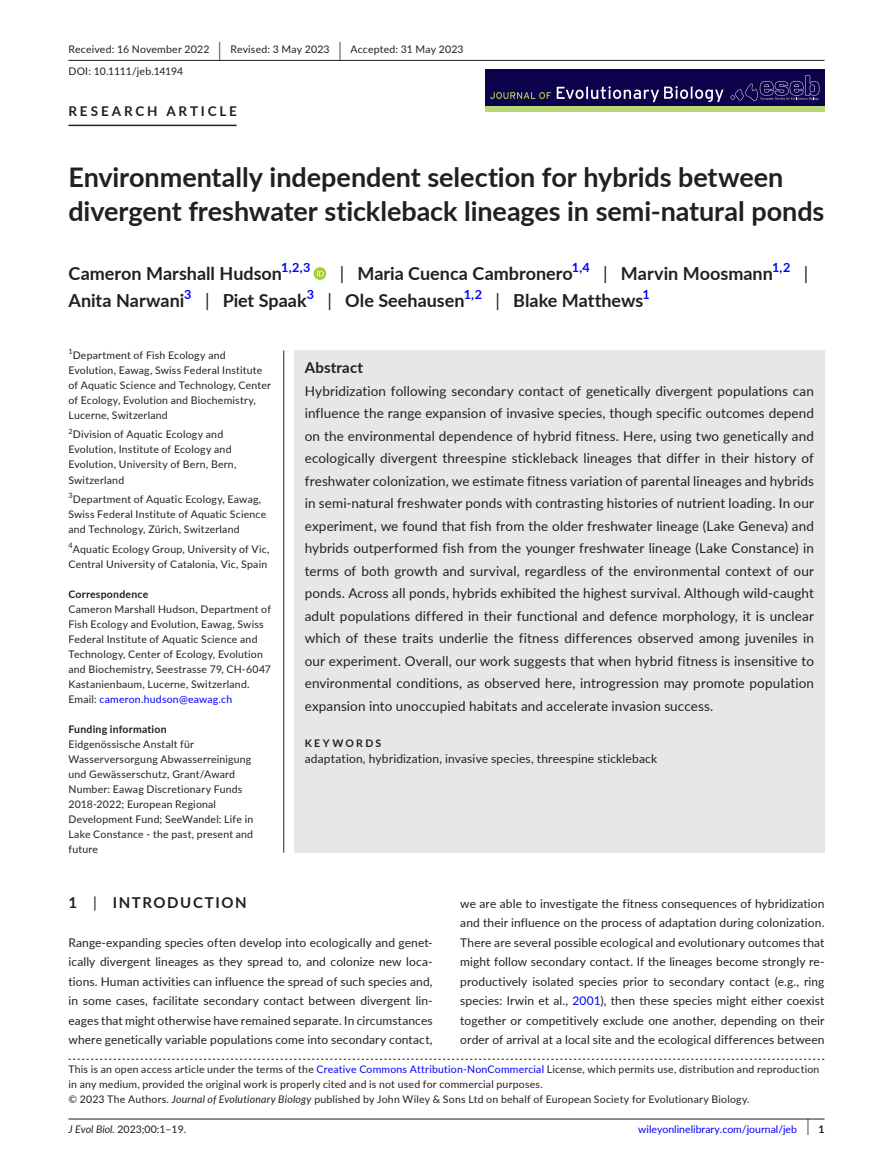
<style>
.page{position:relative;width:893px;height:1174px;background:#fff}
.page>*{position:absolute;margin:0;border:0;box-sizing:border-box;transform-origin:0 0}
.t1{font:700 27px/34.5px "Lato";color:#231f20}
.t2{font:700 18px "Lato";color:#231f20}
.t3{font:18px "Lato";color:#231f20}
.t4{font:700 15px "Lato";letter-spacing:.1em;color:#231f20}
.t5{font:700 15px "Lato";letter-spacing:.015em;color:#231f20}
.t6{font:13.5px/22.5px "Lato";letter-spacing:.01em;color:#231f20;text-align:justify}
.t7{font:700 13.5px "Lato";letter-spacing:.21em;color:#231f20}
.t8{font:700 12.6px "Lato";color:#00f}
.t9{font:12px/19.5px "Lato";letter-spacing:.01em;color:#231f20;text-align:justify}
.t10{font:10.5px/15px "Lato";letter-spacing:.02em;color:#231f20}
.t11{font:10.5px "Lato";color:#00f}
.t12{font:700 10.5px "Lato";letter-spacing:.02em;color:#231f20}
.t13{font:700 10.5px "Lato";letter-spacing:.22em;color:#231f20}
.t14{font:7.35px "Lato";color:#231f20}
.s1{font-size:19.65px}
.s2{font-weight:400}
.s3{color:#00f}
.s4{font-style:italic}
.s5{font-size:17.4px;color:#231f20}
.s6{font-weight:700;color:#231f20}
</style>
<div class="page">
<hr style="left:68px;top:1118px;width:756px;height:1px;background:#231f20">
<div style="left:485px;top:70px;width:339px;height:42px;background:#0d024c"></div>
<div style="left:485px;top:107px;width:339px;height:5px;background:#bad976"></div>
<svg style="left:490px;top:92px;width:61px;height:7px"></svg>
<svg style="left:557px;top:86px;width:166px;height:16px"></svg>
<svg style="left:730px;top:75px;width:89px;height:26px"></svg>
<hr style="left:68px;top:60px;width:756px;height:1px;background:#231f20">
<hr style="left:68px;top:125px;width:169px;height:1px;background:#231f20">
<svg style="left:314px;top:267px;width:12px;height:13px"></svg>
<svg style="left:317px;top:269px;width:7px;height:7px"></svg>
<svg style="left:68px;top:1058px;width:756px;height:1px"></svg>
<hr style="left:283px;top:350px;width:1px;height:502px;background:#231f20">
<div style="left:294px;top:350px;width:530px;height:423px;background:#e6e7e9"></div>
<div style="left:294px;top:773px;width:530px;height:79px;background:#e6e7e9"></div>
<p class="t10" style="left:68px;top:38px;width:397px;line-height:21.8px">Received: 16 November 2022 <span class="s1">|</span> Revised: 3 May 2023 <span class="s1">|</span> Accepted: 31 May 2023<br>DOI: 10.1111/jeb.14194</p>
<p class="t7" style="left:68px;top:101px;width:170px">RESEARCH ARTICLE</p>
<h1 class="t1" style="left:68px;top:159px;width:757px">Environmentally independent selection for hybrids between divergent freshwater stickleback lineages in semi-natural ponds</h1>
<h2 class="t2" style="left:68px;top:260px;width:215px">Cameron Marshall Hudson</h2>
<p class="t8" style="left:281px;top:258px;width:31px">1,2,3</p>
<h2 class="t2" style="left:340px;top:260px;width:235px"><span class="s2">|</span> Maria Cuenca Cambronero</h2>
<p class="t8" style="left:572px;top:258px;width:19px">1,4</p>
<h2 class="t2" style="left:603px;top:260px;width:171px"><span class="s2">|</span> Marvin Moosmann</h2>
<p class="t8" style="left:772px;top:258px;width:20px">1,2</p>
<h2 class="t3" style="left:804px;top:260px;width:6px">|</h2>
<h2 class="t2" style="left:68px;top:287px;width:117px">Anita Narwani</h2>
<p class="t8" style="left:184px;top:285px;width:9px">3</p>
<h2 class="t2" style="left:205px;top:287px;width:103px"><span class="s2">|</span> Piet Spaak</h2>
<p class="t8" style="left:307px;top:285px;width:9px">3</p>
<h2 class="t2" style="left:328px;top:287px;width:138px"><span class="s2">|</span> Ole Seehausen</h2>
<p class="t8" style="left:464px;top:285px;width:20px">1,2</p>
<h2 class="t2" style="left:495px;top:287px;width:149px"><span class="s2">|</span> Blake Matthews</h2>
<p class="t8" style="left:643px;top:285px;width:9px">1</p>
<p class="t14" style="left:68px;top:346px;width:6px">1</p>
<p class="t10" style="left:68px;top:347px;width:204px;text-indent:4px">Department of Fish Ecology and Evolution, Eawag, Swiss Federal Institute of Aquatic Science and Technology, Center of Ecology, Evolution and Biochemistry, Lucerne, Switzerland</p>
<p class="t10" style="left:68px;top:427px;width:169px"><sup>2</sup>Division of Aquatic Ecology and<br>Evolution, Institute of Ecology and<br>Evolution, University of Bern, Bern,<br>Switzerland</p>
<p class="t10" style="left:68px;top:491px;width:199px"><sup>3</sup>Department of Aquatic Ecology, Eawag,<br>Swiss Federal Institute of Aquatic Science and Technology, Zürich, Switzerland</p>
<p class="t10" style="left:68px;top:541px;width:203px"><sup>4</sup>Aquatic Ecology Group, University of Vic,<br>Central University of Catalonia, Vic, Spain</p>
<p class="t12" style="left:68px;top:586px;width:81px">Correspondence</p>
<p class="t10" style="left:68px;top:601px;width:204px">Cameron Marshall Hudson, Department of Fish Ecology and Evolution, Eawag, Swiss Federal Institute of Aquatic Science and Technology, Center of Ecology, Evolution and Biochemistry, Seestrasse 79, CH-6047<br>Kastanienbaum, Lucerne, Switzerland.<br>Email: <span class="s3">cameron.hudson@eawag.ch</span></p>
<p class="t12" style="left:68px;top:721px;width:100px">Funding information</p>
<p class="t10" style="left:68px;top:736px;width:186px">Eidgenössische Anstalt für<br>Wasserversorgung Abwasserreinigung und Gewässerschutz, Grant/Award<br>Number: Eawag Discretionary Funds<br>2018-2022; European Regional<br>Development Fund; SeeWandel: Life in<br>Lake Constance - the past, present and future</p>
<h3 class="t5" style="left:305px;top:356px;width:60px">Abstract</h3>
<p class="t6" style="left:305px;top:379px;width:511px">Hybridization following secondary contact of genetically divergent populations can influence the range expansion of invasive species, though specific outcomes depend on the environmental dependence of hybrid fitness. Here, using two genetically and ecologically divergent threespine stickleback lineages that differ in their history of freshwater colonization, we estimate fitness variation of parental lineages and hybrids in semi-natural freshwater ponds with contrasting histories of nutrient loading. In our experiment, we found that fish from the older freshwater lineage (Lake Geneva) and hybrids outperformed fish from the younger freshwater lineage (Lake Constance) in terms of both growth and survival, regardless of the environmental context of our ponds. Across all ponds, hybrids exhibited the highest survival. Although wild-caught adult populations differed in their functional and defence morphology, it is unclear which of these traits underlie the fitness differences observed among juveniles in our experiment. Overall, our work suggests that when hybrid fitness is insensitive to environmental conditions, as observed here, introgression may promote population expansion into unoccupied habitats and accelerate invasion success.</p>
<p class="t13" style="left:305px;top:735px;width:78px">KEYWORDS</p>
<p class="t9" style="left:305px;top:748px;width:354px">adaptation, hybridization, invasive species, threespine stickleback</p>
<h3 class="t4" style="left:68px;top:891px;width:180px">1 <span class="s2">|</span> INTRODUCTION</h3>
<p class="t9" style="left:68px;top:932px;width:366px">Range-expanding species often develop into ecologically and genet&shy;ically divergent lineages as they spread to, and colonize new loca&shy;tions. Human activities can influence the spread of such species and, in some cases, facilitate secondary contact between divergent lin&shy;eages that might otherwise have remained separate. In circumstances where genetically variable populations come into secondary contact,</p>
<p class="t9" style="left:460px;top:893px;width:366px">we are able to investigate the fitness consequences of hybridization and their influence on the process of adaptation during colonization.<br>There are several possible ecological and evolutionary outcomes that might follow secondary contact. If the lineages become strongly re&shy;productively isolated species prior to secondary contact (e.g., ring species: Irwin et al., <span class="s3">2001</span>), then these species might either coexist together or competitively exclude one another, depending on their order of arrival at a local site and the ecological differences between</p>
<p class="t10" style="left:68px;top:1061px;width:752px">This is an open access article under the terms of the <span class="s3">Creative Commons Attribution-NonCommercial</span> License, which permits use, distribution and reproduction in any medium, provided the original work is properly cited and is not used for commercial purposes.<br>© 2023 The Authors. <span class="s4">Journal of Evolutionary Biology</span> published by John Wiley &amp; Sons Ltd on behalf of European Society for Evolutionary Biology.</p>
<p class="t10" style="left:68px;top:1121px;width:119px"><span class="s4">J Evol Biol.</span> 2023;00:1–19.</p>
<p class="t11" style="left:638px;top:1121px;width:188px">wileyonlinelibrary.com/journal/jeb <span class="s5">|</span> <span class="s6">1</span></p>
</div>
